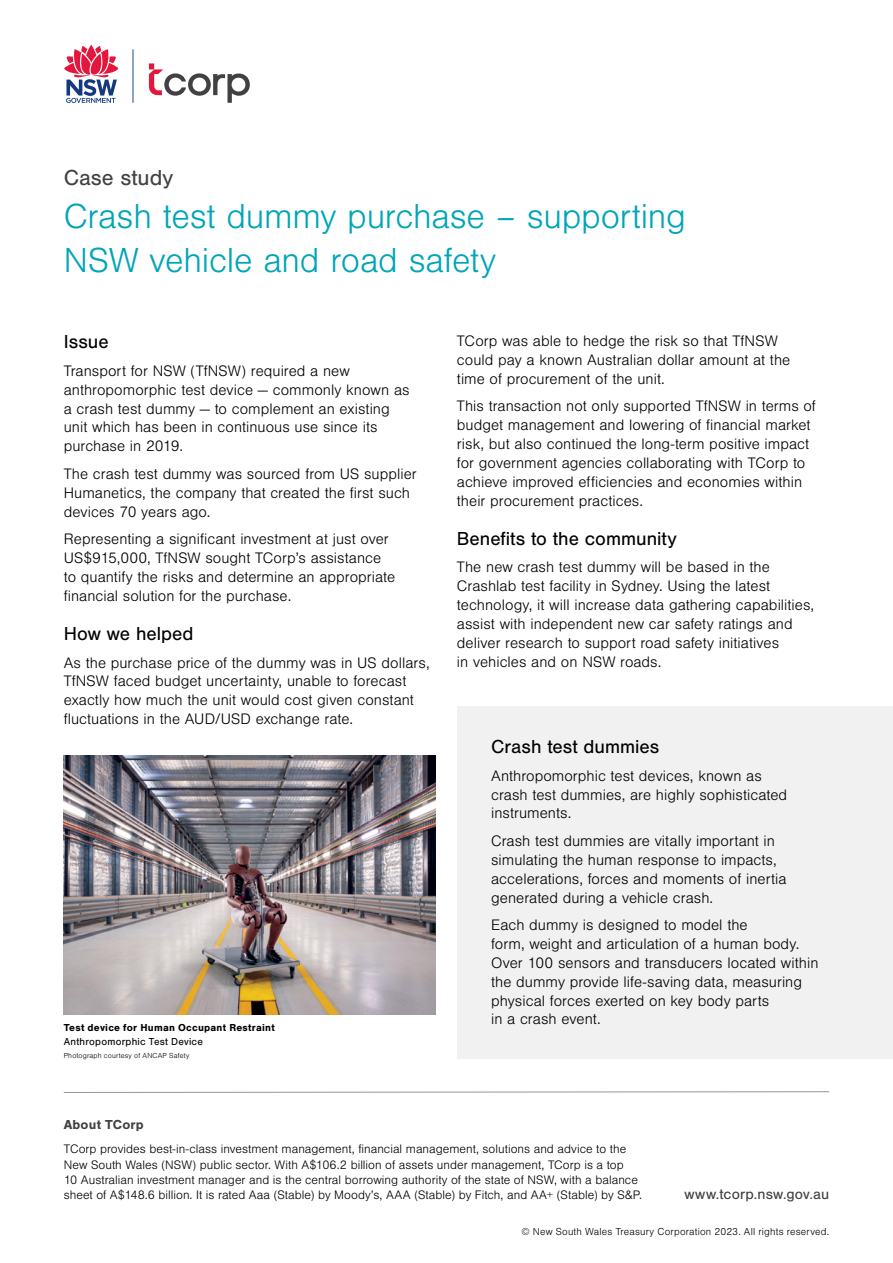
<style>
.page{position:relative;width:893px;height:1263px;background:#fff}
.page>*{position:absolute;margin:0;border:0;box-sizing:border-box;transform-origin:0 0}
.t1{font:300 36px/43.2px "Nimbus San";letter-spacing:-.01em;color:#00a5b8}
.t2{font:22.5px "Nimbus San";color:#414042}
.t3{font:19.5px "Nimbus San";color:#000}
.t4{font:300 15.75px/18.9px "Nimbus San";letter-spacing:.005em;color:#000}
.t5{font:15px "Nimbus San";letter-spacing:.01em;color:#414042}
.t6{font:700 13.5px "Nimbus San";letter-spacing:.015em;color:#414042}
.t7{font:300 12.75px/15.3px "Nimbus San";color:#000}
.t8{font:300 10.5px "Nimbus San";letter-spacing:.02em;color:#000}
.t9{font:700 10.5px "Nimbus San";letter-spacing:.02em;color:#000}
.t10{font:10.5px "Nimbus San";letter-spacing:.02em;color:#000}
.t11{font:300 7.5px "Nimbus San";letter-spacing:.025em;color:#000}
</style>
<div class="page">
<svg style="left:63px;top:1091px;width:767px;height:2px;background:#c8c9ca"></svg>
<img style="left:64px;top:755px;width:372px;height:260px">
<div style="left:457px;top:706px;width:436px;height:352px;background:#f1f1f2"></div>
<svg style="left:64px;top:44px;width:55px;height:59px"></svg>
<hr style="left:133px;top:49px;width:1px;height:54px;background:#15397f">
<svg style="left:149px;top:63px;width:101px;height:40px"></svg>
<h2 class="t2" style="left:64px;top:165px;width:111px">Case study</h2>
<h1 class="t1" style="left:64px;top:196px;width:624px">Crash test dummy purchase – supporting<br>NSW vehicle and road safety</h1>
<p class="t3" style="left:64px;top:331px;width:46px">Issue</p>
<p class="t4" style="left:64px;top:361px;width:347px">Transport for NSW (TfNSW) required a new anthropomorphic test device — commonly known as a crash test dummy — to complement an existing unit which has been in continuous use since its purchase in 2019.</p>
<p class="t4" style="left:64px;top:464px;width:354px">The crash test dummy was sourced from US supplier<br>Humanetics, the company that created the first such devices 70 years ago.</p>
<p class="t4" style="left:64px;top:530px;width:333px">Representing a significant investment at just over US$915,000, TfNSW sought TCorp’s assistance to quantify the risks and determine an appropriate financial solution for the purchase.</p>
<p class="t3" style="left:64px;top:623px;width:131px">How we helped</p>
<p class="t4" style="left:64px;top:653px;width:367px">As the purchase price of the dummy was in US dollars, TfNSW faced budget uncertainty, unable to forecast exactly how much the unit would cost given constant fluctuations in the AUD/USD exchange rate.</p>
<p class="t9" style="left:64px;top:1021px;width:213px">Test device for Human Occupant Restraint</p>
<p class="t10" style="left:64px;top:1036px;width:141px">Anthropomorphic Test Device</p>
<p class="t11" style="left:64px;top:1052px;width:127px">Photograph courtesy of ANCAP Safety</p>
<p class="t4" style="left:457px;top:332px;width:335px">TCorp was able to hedge the risk so that TfNSW could pay a known Australian dollar amount at the time of procurement of the unit.</p>
<p class="t4" style="left:457px;top:397px;width:360px">This transaction not only supported TfNSW in terms of budget management and lowering of financial market risk, but also continued the long-term positive impact for government agencies collaborating with TCorp to achieve improved efficiencies and economies within their procurement practices.</p>
<p class="t3" style="left:457px;top:528px;width:221px">Benefits to the community</p>
<p class="t4" style="left:457px;top:558px;width:359px">The new crash test dummy will be based in the Crashlab test facility in Sydney. Using the latest technology, it will increase data gathering capabilities, assist with independent new car safety ratings and deliver research to support road safety initiatives<br>in vehicles and on NSW roads.</p>
<p class="t3" style="left:491px;top:736px;width:170px">Crash test dummies</p>
<p class="t4" style="left:491px;top:766px;width:298px">Anthropomorphic test devices, known as crash test dummies, are highly sophisticated instruments.</p>
<p class="t4" style="left:491px;top:832px;width:297px">Crash test dummies are vitally important in simulating the human response to impacts, accelerations, forces and moments of inertia generated during a vehicle crash.</p>
<p class="t4" style="left:491px;top:916px;width:329px">Each dummy is designed to model the<br>form, weight and articulation of a human body.<br>Over 100 sensors and transducers located within the dummy provide life-saving data, measuring physical forces exerted on key body parts<br>in a crash event.</p>
<p class="t6" style="left:64px;top:1117px;width:82px">About TCorp</p>
<p class="t7" style="left:64px;top:1142px;width:580px">TCorp provides best-in-class investment management, financial management, solutions and advice to the New South Wales (NSW) public sector. With A$106.2 billion of assets under management, TCorp is a top<br>10 Australian investment manager and is the central borrowing authority of the state of NSW, with a balance sheet of A$148.6 billion. It is rated Aaa (Stable) by Moody’s, AAA (Stable) by Fitch, and AA+ (Stable) by S&amp;P.</p>
<p class="t5" style="left:684px;top:1186px;width:146px">www.tcorp.nsw.gov.au</p>
<p class="t8" style="left:521px;top:1225px;width:309px">© New South Wales Treasury Corporation 2023. All rights reserved.</p>
</div>
